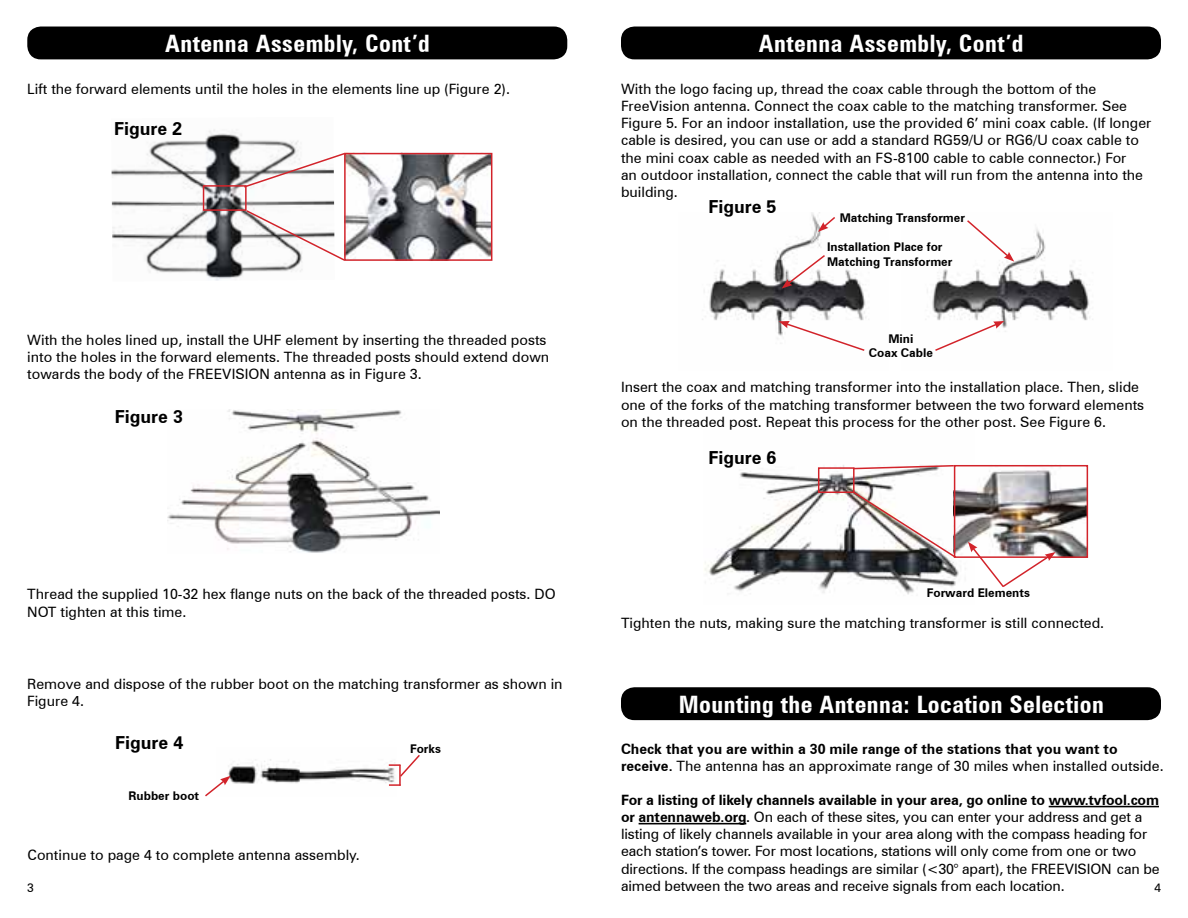
<style>
.page{position:relative;width:1188px;height:918px;background:#fff}
.page>*{position:absolute;margin:0;border:0;box-sizing:border-box;transform-origin:0 0}
.t1{font:700 condensed 24px "Zurich BT";letter-spacing:.02em;color:#fff}
.t2{font:700 18px "Zurich BT";color:#000}
.t3{font:14.25px/17.1px "Zurich BT";color:#000}
.t4{font:700 14.25px/17.1px "Zurich BT";color:#000}
.t5{font:700 12px/13.5px "Zurich BT";color:#000;text-align:center}
.t6{font:12px "Zurich BT";color:#000}
.s1{font-weight:400}
.s2{font-weight:700}
</style>
<div class="page">
<div style="left:27px;top:27px;width:540px;height:32px;background:#000;border-radius:14px"></div>
<div style="left:621px;top:27px;width:540px;height:32px;background:#000;border-radius:14px"></div>
<div style="left:621px;top:687px;width:540px;height:33px;background:#000;border-radius:14px"></div>
<img style="left:925px;top:228px;width:165px;height:104px">
<img style="left:702px;top:213px;width:164px;height:126px">
<svg style="left:779px;top:321px;width:87px;height:30px"></svg>
<svg style="left:934px;top:321px;width:70px;height:30px"></svg>
<svg style="left:965px;top:220px;width:49px;height:42px"></svg>
<svg style="left:782px;top:254px;width:45px;height:35px"></svg>
<svg style="left:818px;top:215px;width:19px;height:17px"></svg>
<img style="left:704px;top:465px;width:255px;height:131px">
<img style="left:957px;top:468px;width:128px;height:87px">
<div style="left:818px;top:467px;width:37px;height:26px;border:2px solid #d2232a"></div>
<svg style="left:852px;top:465px;width:102px;height:5px"></svg>
<img style="left:851px;top:490px;width:107px;height:69px">
<svg style="left:968px;top:542px;width:88px;height:45px"></svg>
<div style="left:954px;top:465px;width:134px;height:93px;border:2px solid #d2232a"></div>
<img style="left:347px;top:156px;width:142px;height:102px">
<img style="left:111px;top:129px;width:224px;height:152px">
<div style="left:203px;top:185px;width:44px;height:26px;border:2px solid #d2232a"></div>
<svg style="left:242px;top:152px;width:105px;height:37px"></svg>
<svg style="left:245px;top:209px;width:99px;height:53px"></svg>
<div style="left:344px;top:153px;width:148px;height:108px;border:2px solid #d2232a"></div>
<img style="left:167px;top:409px;width:272px;height:144px">
<hr style="left:1049px;top:806px;width:110px;height:1px;background:#000">
<hr style="left:639px;top:823px;width:107px;height:1px;background:#000">
<img style="left:228px;top:759px;width:167px;height:25px">
<svg style="left:389px;top:784px;width:10px;height:2px"></svg>
<hr style="left:399px;top:765px;width:2px;height:21px;background:#d2232a">
<svg style="left:205px;top:776px;width:26px;height:21px"></svg>
<svg style="left:389px;top:755px;width:31px;height:23px"></svg>
<h1 class="t1" style="left:165px;top:29px;width:266px">Antenna Assembly, Cont’d</h1>
<h1 class="t1" style="left:759px;top:29px;width:266px">Antenna Assembly, Cont’d</h1>
<p class="t3" style="left:27px;top:80px;width:484px">Lift the forward elements until the holes in the elements line up (Figure 2).</p>
<p class="t2" style="left:114px;top:118px;width:70px">Figure 2</p>
<p class="t3" style="left:27px;top:331px;width:523px">With the holes lined up, install the UHF element by inserting the threaded posts into the holes in the forward elements. The threaded posts should extend down towards the body of the FREEVISION antenna as in Figure 3.</p>
<p class="t2" style="left:115px;top:406px;width:70px">Figure 3</p>
<p class="t3" style="left:27px;top:586px;width:530px">Thread the supplied 10-32 hex flange nuts on the back of the threaded posts. DO<br>NOT tighten at this time.</p>
<p class="t3" style="left:621px;top:80px;width:532px">With the logo facing up, thread the coax cable through the bottom of the FreeVision antenna. Connect the coax cable to the matching transformer. See Figure 5. For an indoor installation, use the provided 6’ mini coax cable. (If longer cable is desired, you can use or add a standard RG59/U or RG6/U coax cable to the mini coax cable as needed with an FS-8100 cable to cable connector.) For<br>an outdoor installation, connect the cable that will run from the antenna into the building.</p>
<p class="t2" style="left:708px;top:196px;width:70px">Figure 5</p>
<p class="t5" style="left:840px;top:211px;width:127px">Matching Transformer</p>
<p class="t5" style="left:827px;top:240px;width:127px;line-height:14.4px;text-align:left">Installation Place for<br>Matching Transformer</p>
<p class="t5" style="left:869px;top:332px;width:66px">Mini<br>Coax Cable</p>
<p class="t3" style="left:621px;top:379px;width:525px">Insert the coax and matching transformer into the installation place. Then, slide one of the forks of the matching transformer between the two forward elements on the threaded post. Repeat this process for the other post. See Figure 6.</p>
<p class="t2" style="left:708px;top:447px;width:70px">Figure 6</p>
<p class="t5" style="left:927px;top:586px;width:105px">Forward Elements</p>
<p class="t3" style="left:621px;top:614px;width:485px">Tighten the nuts, making sure the matching transformer is still connected.</p>
<p class="t3" style="left:27px;top:675px;width:537px">Remove and dispose of the rubber boot on the matching transformer as shown in<br>Figure 4.</p>
<p class="t2" style="left:115px;top:731px;width:70px">Figure 4</p>
<p class="t5" style="left:129px;top:789px;width:72px">Rubber boot</p>
<h1 class="t1" style="left:679px;top:690px;width:427px">Mounting the Antenna: Location Selection</h1>
<p class="t4" style="left:621px;top:740px;width:544px">Check that you are within a 30 mile range of the stations that you want to receive. <span class="s1">The antenna has an approximate range of 30 miles when installed outside.</span></p>
<p class="t3" style="left:621px;top:791px;width:540px"><span class="s2">For a listing of likely channels available in your area, go online to www.tvfool.com or antennaweb.org.</span> On each of these sites, you can enter your address and get a listing of likely channels available in your area along with the compass heading for each station’s tower. For most locations, stations will only come from one or two directions. If the compass headings are similar (&lt;30° apart), the FREEVISION can be aimed between the two areas and receive signals from each location.</p>
<p class="t5" style="left:410px;top:742px;width:32px">Forks</p>
<p class="t3" style="left:28px;top:846px;width:334px">Continue to page 4 to complete antenna assembly.</p>
<p class="t6" style="left:27px;top:880px;width:8px">3</p>
<p class="t6" style="left:1154px;top:880px;width:8px">4</p>
</div>
